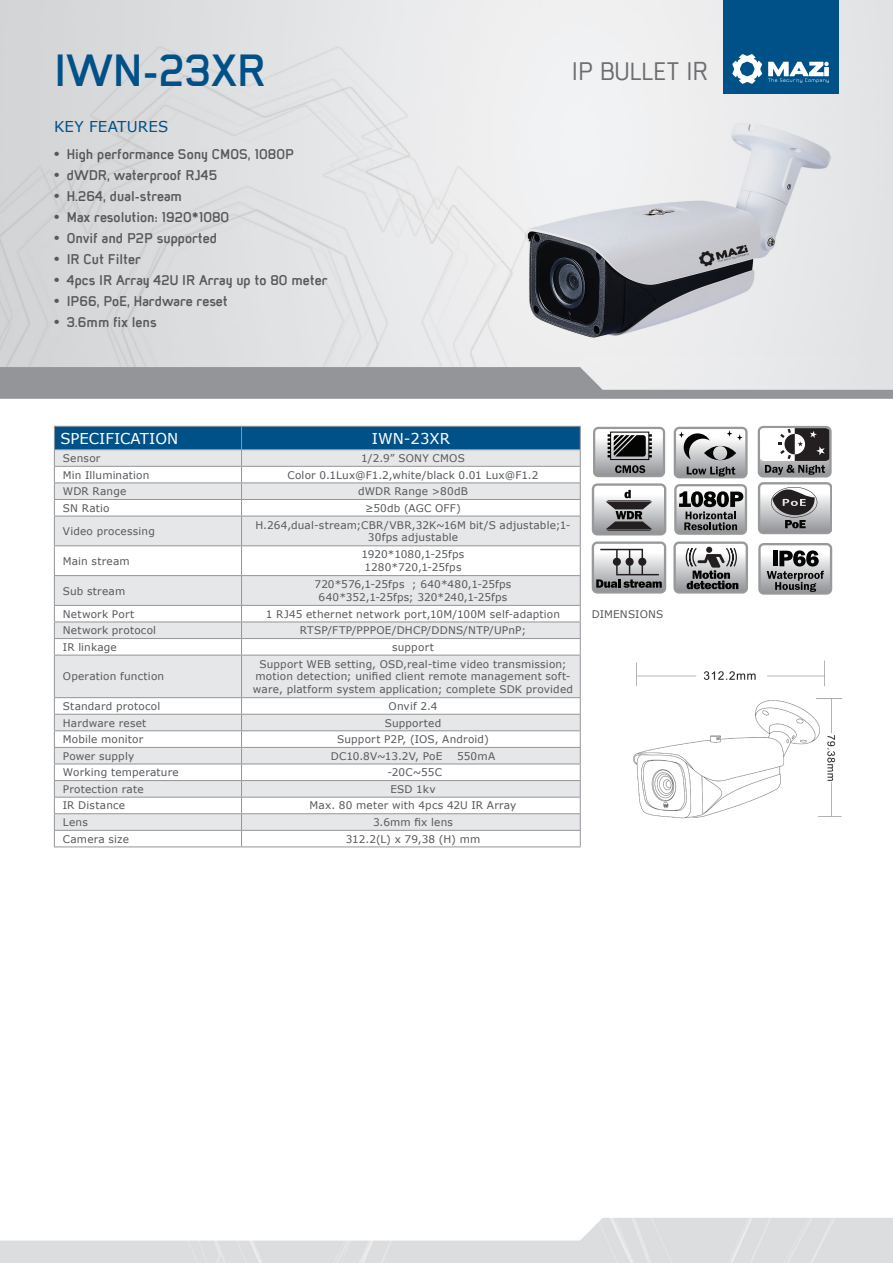
<style>
.page{position:relative;width:893px;height:1263px;background:#fff}
.page>*{position:absolute;margin:0;border:0;box-sizing:border-box;transform-origin:0 0}
.t1{font:700 48px "Mister Giacco";color:#005187}
.t2{font:500 27px "Mister Giacco";color:#6c6d70}
.t3{font:700 15px "Mister Giacco";color:#57585a}
.t4{font:15px "Verdana";color:#fff}
.t5{font:15px "Verdana";letter-spacing:.01em;color:#005187}
.t6{font:10.5px/12.6px "Verdana";letter-spacing:.02em;color:#57585a;text-align:center}
.s1{font-family:"Arial"}
</style>
<div class="page">
<img style="left:0;top:0;width:893px;height:1263px">
<img style="left:525px;top:122px;width:307px;height:216px">
<img style="left:597px;top:655px;width:256px;height:192px">
<svg style="left:55px;top:656px;width:525px;height:174px;fill:#e6e7e9"></svg>
<hr style="left:54px;top:655px;width:188px;height:1px;background:#939598">
<hr style="left:54px;top:655px;width:1px;height:42px;background:#939598">
<hr style="left:54px;top:697px;width:188px;height:1px;background:#939598">
<hr style="left:54px;top:714px;width:188px;height:1px;background:#939598">
<hr style="left:54px;top:730px;width:188px;height:1px;background:#939598">
<hr style="left:54px;top:747px;width:188px;height:1px;background:#939598">
<hr style="left:54px;top:764px;width:188px;height:1px;background:#939598">
<hr style="left:54px;top:780px;width:188px;height:1px;background:#939598">
<hr style="left:54px;top:797px;width:188px;height:1px;background:#939598">
<hr style="left:54px;top:813px;width:188px;height:1px;background:#939598">
<hr style="left:54px;top:830px;width:188px;height:1px;background:#939598">
<svg style="left:54px;top:698px;width:1px;height:148px"></svg>
<hr style="left:54px;top:846px;width:188px;height:1px;background:#939598">
<hr style="left:242px;top:655px;width:339px;height:1px;background:#939598">
<hr style="left:241px;top:655px;width:1px;height:42px;background:#939598">
<hr style="left:580px;top:655px;width:1px;height:42px;background:#939598">
<hr style="left:242px;top:697px;width:339px;height:1px;background:#939598">
<hr style="left:242px;top:714px;width:339px;height:1px;background:#939598">
<hr style="left:242px;top:730px;width:339px;height:1px;background:#939598">
<hr style="left:242px;top:747px;width:339px;height:1px;background:#939598">
<hr style="left:242px;top:764px;width:339px;height:1px;background:#939598">
<hr style="left:242px;top:780px;width:339px;height:1px;background:#939598">
<hr style="left:242px;top:797px;width:339px;height:1px;background:#939598">
<hr style="left:242px;top:813px;width:339px;height:1px;background:#939598">
<hr style="left:242px;top:830px;width:339px;height:1px;background:#939598">
<svg style="left:241px;top:698px;width:1px;height:148px"></svg>
<svg style="left:580px;top:698px;width:1px;height:148px"></svg>
<hr style="left:242px;top:846px;width:339px;height:1px;background:#939598">
<svg style="left:54px;top:426px;width:527px;height:229px"></svg>
<hr style="left:54px;top:449px;width:188px;height:1px;background:#939598">
<hr style="left:242px;top:449px;width:339px;height:1px;background:#939598">
<div style="left:758px;top:543px;width:74px;height:52px;border:2px solid #989999;border-radius:4px"></div>
<svg style="left:759px;top:544px;width:72px;height:49px"></svg>
<div style="left:674px;top:427px;width:74px;height:51px;border:2px solid #989999;border-radius:4px"></div>
<svg style="left:675px;top:428px;width:71px;height:49px"></svg>
<div style="left:592px;top:483px;width:74px;height:52px;border:2px solid #989999;border-radius:4px"></div>
<svg style="left:593px;top:485px;width:72px;height:49px"></svg>
<svg style="left:758px;top:427px;width:73px;height:107px"></svg>
<div style="left:592px;top:541px;width:74px;height:53px;border:2px solid #989999;border-radius:4px"></div>
<svg style="left:593px;top:543px;width:72px;height:49px"></svg>
<div style="left:673px;top:541px;width:75px;height:53px;border:2px solid #989999;border-radius:4px"></div>
<svg style="left:675px;top:543px;width:72px;height:49px"></svg>
<div style="left:593px;top:427px;width:72px;height:50px;border:2px solid #989999;border-radius:4px"></div>
<svg style="left:594px;top:428px;width:70px;height:48px"></svg>
<div style="left:674px;top:484px;width:73px;height:51px;border:2px solid #989999;border-radius:4px"></div>
<svg style="left:675px;top:485px;width:71px;height:49px;background:#8c8d8e"></svg>
<div style="left:723px;top:0;width:116px;height:94px;background:#005187"></div>
<svg style="left:732px;top:54px;width:30px;height:30px"></svg>
<svg style="left:768px;top:62px;width:61px;height:21px"></svg>
<h1 class="t1" style="left:54px;top:42px;width:214px">IWN-23XR</h1>
<h3 class="t5" style="left:54px;top:116px;width:116px">KEY FEATURES</h3>
<h3 class="t3" style="left:54px;top:145px;width:241px"><span class="s1">•</span> High performance Sony CMOS, 1080P</h3>
<h3 class="t3" style="left:54px;top:166px;width:165px"><span class="s1">•</span> dWDR, waterproof RJ45</h3>
<h3 class="t3" style="left:54px;top:187px;width:130px"><span class="s1">•</span> H.264, dual-stream</h3>
<h3 class="t3" style="left:54px;top:208px;width:177px"><span class="s1">•</span> Max resolution: 1920*1080</h3>
<h3 class="t3" style="left:54px;top:229px;width:165px"><span class="s1">•</span> Onvif and P2P supported</h3>
<h3 class="t3" style="left:54px;top:250px;width:88px"><span class="s1">•</span> IR Cut Filter</h3>
<h3 class="t3" style="left:54px;top:271px;width:275px"><span class="s1">•</span> 4pcs IR Array 42U IR Array up to 80 meter</h3>
<h3 class="t3" style="left:54px;top:292px;width:175px"><span class="s1">•</span> IP66, PoE, Hardware reset</h3>
<h3 class="t3" style="left:54px;top:313px;width:104px"><span class="s1">•</span> 3.6mm fix lens</h3>
<h2 class="t2" style="left:572px;top:55px;width:138px">IP BULLET IR</h2>
<h3 class="t4" style="left:60px;top:428px;width:119px">SPECIFICATION</h3>
<h3 class="t4" style="left:372px;top:428px;width:80px">IWN-23XR</h3>
<p class="t6" style="left:63px;top:452px;width:39px">Sensor</p>
<p class="t6" style="left:361px;top:452px;width:105px">1/2.9” SONY CMOS</p>
<p class="t6" style="left:63px;top:468px;width:88px">Min Illumination</p>
<p class="t6" style="left:287px;top:468px;width:253px">Color 0.1Lux@F1.2,white/black 0.01 Lux@F1.2</p>
<p class="t6" style="left:63px;top:485px;width:65px">WDR Range</p>
<p class="t6" style="left:358px;top:485px;width:112px">dWDR Range &gt;80dB</p>
<p class="t6" style="left:63px;top:501px;width:48px">SN Ratio</p>
<p class="t6" style="left:365px;top:501px;width:97px">≥50db (AGC OFF)</p>
<p class="t6" style="left:63px;top:525px;width:94px">Video processing</p>
<p class="t6" style="left:255px;top:518px;width:317px">H.264,dual-stream;CBR/VBR,32K~16M bit/S adjustable;1-<br>30fps adjustable</p>
<p class="t6" style="left:63px;top:554px;width:68px">Main stream</p>
<p class="t6" style="left:362px;top:548px;width:104px;text-align:left">1920*1080,1-25fps<br>1280*720,1-25fps</p>
<p class="t6" style="left:63px;top:584px;width:64px">Sub stream</p>
<p class="t6" style="left:315px;top:578px;width:198px">720*576,1-25fps ; 640*480,1-25fps<br>640*352,1-25fps; 320*240,1-25fps</p>
<p class="t6" style="left:63px;top:607px;width:73px">Network Port</p>
<p class="t6" style="left:266px;top:607px;width:296px">1 RJ45 ethernet network port,10M/100M self-adaption</p>
<p class="t6" style="left:63px;top:624px;width:95px">Network protocol</p>
<p class="t6" style="left:300px;top:624px;width:228px">RTSP/FTP/PPPOE/DHCP/DDNS/NTP/UPnP;</p>
<p class="t6" style="left:63px;top:641px;width:55px">IR linkage</p>
<p class="t6" style="left:392px;top:641px;width:43px">support</p>
<p class="t6" style="left:63px;top:670px;width:103px">Operation function</p>
<p class="t6" style="left:253px;top:657px;width:322px">Support WEB setting, OSD,real-time video transmission; motion detection; unified client remote management soft&shy;ware, platform system application; complete SDK provided</p>
<p class="t6" style="left:63px;top:700px;width:99px">Standard protocol</p>
<p class="t6" style="left:389px;top:700px;width:50px">Onvif 2.4</p>
<p class="t6" style="left:63px;top:716px;width:85px">Hardware reset</p>
<p class="t6" style="left:385px;top:716px;width:58px">Supported</p>
<p class="t6" style="left:63px;top:733px;width:82px">Mobile monitor</p>
<p class="t6" style="left:337px;top:733px;width:153px">Support P2P, (IOS, Android)</p>
<p class="t6" style="left:63px;top:749px;width:73px">Power supply</p>
<p class="t6" style="left:331px;top:749px;width:113px">DC10.8V~13.2V, PoE</p>
<p class="t6" style="left:457px;top:749px;width:39px">550mA</p>
<p class="t6" style="left:63px;top:766px;width:117px">Working temperature</p>
<p class="t6" style="left:388px;top:766px;width:56px">-20C~55C</p>
<p class="t6" style="left:63px;top:783px;width:82px">Protection rate</p>
<p class="t6" style="left:390px;top:783px;width:47px">ESD 1kv</p>
<p class="t6" style="left:63px;top:799px;width:64px">IR Distance</p>
<p class="t6" style="left:310px;top:799px;width:208px">Max. 80 meter with 4pcs 42U IR Array</p>
<p class="t6" style="left:63px;top:816px;width:26px">Lens</p>
<p class="t6" style="left:373px;top:816px;width:81px">3.6mm fix lens</p>
<p class="t6" style="left:63px;top:832px;width:68px">Camera size</p>
<p class="t6" style="left:346px;top:832px;width:136px">312.2(L) x 79,38 (H) mm</p>
<p class="t6" style="left:592px;top:608px;width:73px">DIMENSIONS</p>
</div>
